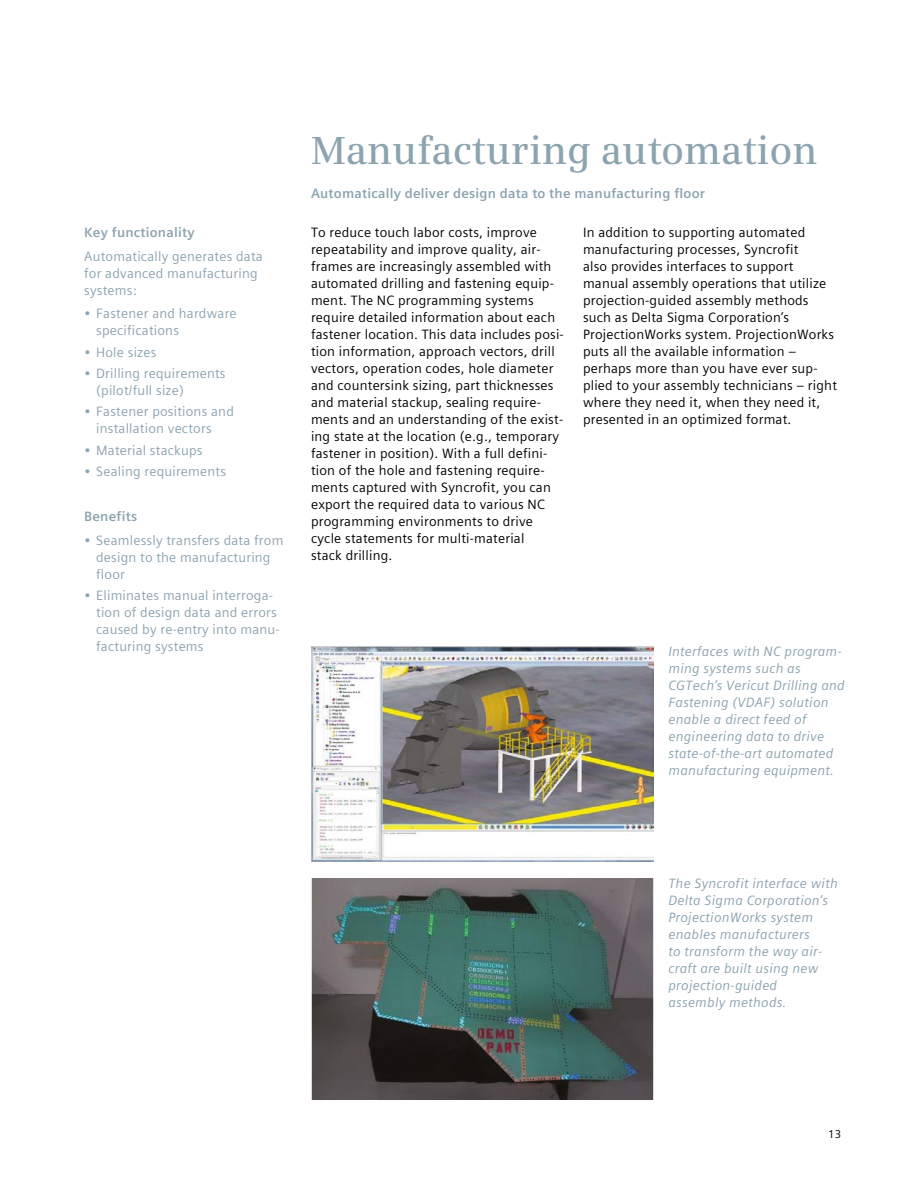
<style>
.page{position:relative;width:918px;height:1188px;background:#fff}
.page>*{position:absolute;margin:0;border:0;box-sizing:border-box;transform-origin:0 0}
._01_headline_26pt{font:600 39px "Siemens Serif";color:#8ca3b0}
._04__Copy___9pt_4mm{font:13.5px/17px "Siemens Sans Global";letter-spacing:.015em;color:#000}
._05__Marginal_notes{font:13.5px/17px "Siemens Sans Global";letter-spacing:.015em;color:#8ca3b0}
._06__Captions_footno{font:italic 13.5px/17px "Siemens Sans Global";letter-spacing:.015em;color:#8ca3b0}
._04__Copy___9pt_4mm-2{font:700 13.5px "Siemens Sans Global";letter-spacing:.015em;color:#8ca3b0}
._05__Marginal_notes-2{font:700 13.5px "Siemens Sans Global";letter-spacing:.015em;color:#8ca3b0}
.t1{font:11.25px "Siemens Sans Global";color:#000}
</style>
<div class="page">
<img style="left:311px;top:647px;width:343px;height:214px">
<img style="left:311px;top:878px;width:343px;height:221px">
<p class="_05__Marginal_notes-2" style="left:84px;top:222px;width:112px">Key functionality</p>
<p class="_05__Marginal_notes" style="left:84px;top:248px;width:180px">Automatically generates data for advanced manufacturing systems:</p>
<p class="_05__Marginal_notes" style="left:96px;top:305px;width:142px;text-indent:-12px">• Fastener and hardware specifications</p>
<p class="_05__Marginal_notes" style="left:84px;top:344px;width:74px">• Hole sizes</p>
<p class="_05__Marginal_notes" style="left:96px;top:365px;width:131px;text-indent:-12px">• Drilling requirements (pilot/full size)</p>
<p class="_05__Marginal_notes" style="left:96px;top:403px;width:139px;text-indent:-12px">• Fastener positions and installation vectors</p>
<p class="_05__Marginal_notes" style="left:84px;top:442px;width:120px">• Material stackups</p>
<p class="_05__Marginal_notes" style="left:84px;top:463px;width:143px">• Sealing requirements</p>
<p class="_05__Marginal_notes-2" style="left:84px;top:506px;width:54px">Benefits</p>
<p class="_05__Marginal_notes" style="left:96px;top:532px;width:189px;text-indent:-12px">• Seamlessly transfers data from design to the manufacturing floor</p>
<p class="_05__Marginal_notes" style="left:96px;top:587px;width:185px;text-indent:-12px">• Eliminates manual interroga&shy;tion of design data and errors caused by re-entry into manu&shy;facturing systems</p>
<p class="_01_headline_26pt" style="left:311px;top:127px;width:508px">Manufacturing automation</p>
<p class="_04__Copy___9pt_4mm-2" style="left:311px;top:183px;width:396px">Automatically deliver design data to the manufacturing floor</p>
<p class="_04__Copy___9pt_4mm" style="left:311px;top:224px;width:254px">To reduce touch labor costs, improve repeatability and improve quality, air&shy;frames are increasingly assembled with automated drilling and fastening equip&shy;ment. The NC programming systems require detailed information about each fastener location. This data includes posi&shy;tion information, approach vectors, drill vectors, operation codes, hole diameter and countersink sizing, part thicknesses and material stackup, sealing require&shy;ments and an understanding of the exist&shy;ing state at the location (e.g., temporary fastener in position). With a full defini&shy;tion of the hole and fastening require&shy;ments captured with Syncrofit, you can export the required data to various NC programming environments to drive cycle statements for multi-material<br>stack drilling.</p>
<p class="_04__Copy___9pt_4mm" style="left:583px;top:224px;width:255px">In addition to supporting automated manufacturing processes, Syncrofit<br>also provides interfaces to support manual assembly operations that utilize projection-guided assembly methods such as Delta Sigma Corporation’s ProjectionWorks system. ProjectionWorks puts all the available information – perhaps more than you have ever sup&shy;plied to your assembly technicians – right where they need it, when they need it, presented in an optimized format.</p>
<p class="_06__Captions_footno" style="left:668px;top:643px;width:178px">Interfaces with NC program&shy;ming systems such as<br>CGTech’s Vericut Drilling and<br>Fastening (VDAF) solution enable a direct feed of engineering data to drive state-of-the-art automated manufacturing equipment.</p>
<p class="_06__Captions_footno" style="left:668px;top:875px;width:171px">The Syncrofit interface with<br>Delta Sigma Corporation’s<br>ProjectionWorks system enables manufacturers<br>to transform the way air&shy;craft are built using new projection-guided<br>assembly methods.</p>
<p class="t1" style="left:828px;top:1126px;width:15px">13</p>
</div>
